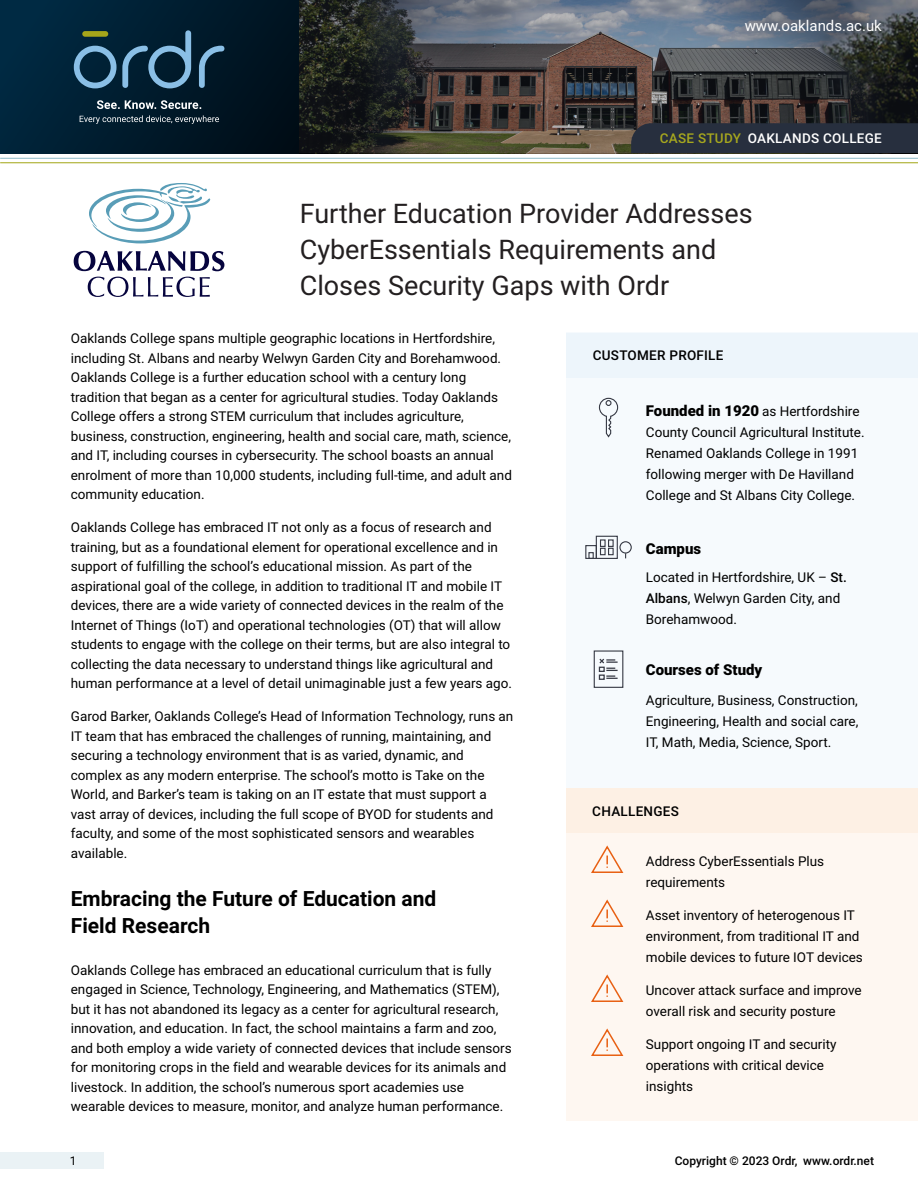
<style>
.page{position:relative;width:918px;height:1188px;background:#fff}
.page>*{position:absolute;margin:0;border:0;box-sizing:border-box;transform-origin:0 0}
.t1{font:27px/36px "Roboto";color:#231f20}
.t2{font:700 21px/27px "Roboto";color:#000}
.t3{font:900 15px "Roboto";color:#000}
.t4{font:15px "Roboto";color:#fff}
.t5{font:13.5px/19.5px "Roboto";color:#000}
.t6{font:500 13.5px "Roboto";letter-spacing:.02em;color:#000}
.t7{font:500 13.5px "Roboto";letter-spacing:.02em;color:#fff}
.t8{font:12.15px "Roboto";color:#000}
.t9{font:500 12px "Roboto";color:#000}
.s1{color:#a6a71e}
.s2{font-weight:900;font-size:15px}
.s3{font-weight:500}
</style>
<div class="page">
<svg style="left:0;top:0;width:300px;height:153px;background:#001c2d"></svg>
<svg style="left:300px;top:0;width:618px;height:153px;background:#454647"></svg>
<hr style="left:0;top:158px;width:918px;height:1px;background:#8cb8c7">
<hr style="left:0;top:162px;width:918px;height:1px;background:#a1a614">
<div style="left:0;top:1152px;width:103px;height:17px;background:#eaf2f5"></div>
<div style="left:631px;top:123px;width:287px;height:30px;background:#272f3e"></div>
<div style="left:566px;top:333px;width:352px;height:455px;background:#f6fafd"></div>
<div style="left:566px;top:333px;width:352px;height:45px;background:#edf5fb"></div>
<div style="left:566px;top:788px;width:352px;height:332px;background:#fef7f1"></div>
<div style="left:566px;top:788px;width:352px;height:45px;background:#fdf0e4"></div>
<svg style="left:598px;top:397px;width:21px;height:41px"></svg>
<div style="left:596px;top:536px;width:22px;height:23px;border:1px solid #373a45"></div>
<div style="left:585px;top:545px;width:12px;height:14px;border:1px solid #373a45"></div>
<div style="left:600px;top:539px;width:6px;height:8px;border:1px solid #373a45"></div>
<div style="left:608px;top:539px;width:6px;height:8px;border:1px solid #373a45"></div>
<div style="left:600px;top:548px;width:6px;height:7px;border:1px solid #373a45"></div>
<div style="left:608px;top:548px;width:6px;height:7px;border:1px solid #373a45"></div>
<div style="left:619px;top:541px;width:13px;height:13px;border:1px solid #373a45;border-radius:50%"></div>
<div style="left:588px;top:552px;width:6px;height:7px;border:1px solid #373a45"></div>
<div style="left:594px;top:650px;width:29px;height:38px;border:1px solid #373a45"></div>
<svg style="left:598px;top:658px;width:20px;height:22px"></svg>
<svg style="left:89px;top:183px;width:121px;height:60px"></svg>
<svg style="left:88px;top:277px;width:122px;height:20px"></svg>
<svg style="left:74px;top:251px;width:150px;height:20px"></svg>
<svg style="left:199px;top:46px;width:25px;height:42px"></svg>
<svg style="left:74px;top:30px;width:117px;height:58px;background:#284c61"></svg>
<svg style="left:97px;top:100px;width:104px;height:9px"></svg>
<svg style="left:80px;top:115px;width:139px;height:9px"></svg>
<svg style="left:591px;top:845px;width:33px;height:28px"></svg>
<svg style="left:591px;top:899px;width:33px;height:28px"></svg>
<svg style="left:591px;top:974px;width:33px;height:28px"></svg>
<svg style="left:591px;top:1028px;width:33px;height:28px"></svg>
<p class="t4" style="left:745px;top:15px;width:139px">www.oaklands.ac.uk</p>
<p class="t7" style="left:660px;top:129px;width:223px"><span class="s1">CASE STUDY</span> OAKLANDS COLLEGE</p>
<h1 class="t1" style="left:300px;top:194px;width:454px">Further Education Provider Addresses<br>CyberEssentials Requirements and<br>Closes Security Gaps with Ordr</h1>
<p class="t5" style="left:71px;top:328px;width:443px">Oaklands College spans multiple geographic locations in Hertfordshire, including St. Albans and nearby Welwyn Garden City and Borehamwood.<br>Oaklands College is a further education school with a century long tradition that began as a center for agricultural studies. Today Oaklands College offers a strong STEM curriculum that includes agriculture, business, construction, engineering, health and social care, math, science, and IT, including courses in cybersecurity. The school boasts an annual enrolment of more than 10,000 students, including full-time, and adult and community education.</p>
<p class="t5" style="left:71px;top:517px;width:443px">Oaklands College has embraced IT not only as a focus of research and training, but as a foundational element for operational excellence and in support of fulfilling the school’s educational mission. As part of the aspirational goal of the college, in addition to traditional IT and mobile IT devices, there are a wide variety of connected devices in the realm of the Internet of Things (IoT) and operational technologies (OT) that will allow students to engage with the college on their terms, but are also integral to collecting the data necessary to understand things like agricultural and human performance at a level of detail unimaginable just a few years ago.</p>
<p class="t5" style="left:71px;top:706px;width:444px">Garod Barker, Oaklands College’s Head of Information Technology, runs an IT team that has embraced the challenges of running, maintaining, and securing a technology environment that is as varied, dynamic, and complex as any modern enterprise. The school’s motto is Take on the World, and Barker’s team is taking on an IT estate that must support a vast array of devices, including the full scope of BYOD for students and faculty, and some of the most sophisticated sensors and wearables available.</p>
<h2 class="t2" style="left:71px;top:885px;width:367px">Embracing the Future of Education and<br>Field Research</h2>
<p class="t5" style="left:71px;top:960px;width:443px">Oaklands College has embraced an educational curriculum that is fully engaged in Science, Technology, Engineering, and Mathematics (STEM), but it has not abandoned its legacy as a center for agricultural research, innovation, and education. In fact, the school maintains a farm and zoo, and both employ a wide variety of connected devices that include sensors for monitoring crops in the field and wearable devices for its animals and livestock. In addition, the school’s numerous sport academies use wearable devices to measure, monitor, and analyze human performance.</p>
<p class="t6" style="left:593px;top:346px;width:132px">CUSTOMER PROFILE</p>
<p class="t5" style="left:646px;top:400px;width:220px;line-height:21px"><span class="s2">Founded in 1920</span> as Hertfordshire County Council Agricultural Institute.<br>Renamed Oaklands College in 1991 following merger with De Havilland College and St Albans City College.</p>
<p class="t3" style="left:646px;top:538px;width:57px">Campus</p>
<p class="t5" style="left:646px;top:567px;width:202px;line-height:21px">Located in Hertfordshire, UK – <span class="s3">St.<br>Albans</span>, Welwyn Garden City, and<br>Borehamwood.</p>
<p class="t3" style="left:646px;top:659px;width:118px">Courses of Study</p>
<p class="t5" style="left:646px;top:689px;width:214px;line-height:21px;text-align:justify">Agriculture, Business, Construction, Engineering, Health and social care, IT, Math, Media, Science, Sport.</p>
<p class="t6" style="left:592px;top:802px;width:88px">CHALLENGES</p>
<p class="t5" style="left:646px;top:850px;width:180px;line-height:21px">Address CyberEssentials Plus requirements</p>
<p class="t5" style="left:646px;top:904px;width:218px;line-height:21px">Asset inventory of heterogenous IT environment, from traditional IT and mobile devices to future IOT devices</p>
<p class="t5" style="left:646px;top:979px;width:217px;line-height:21px">Uncover attack surface and improve overall risk and security posture</p>
<p class="t5" style="left:646px;top:1033px;width:192px;line-height:21px">Support ongoing IT and security operations with critical device insights</p>
<p class="t8" style="left:70px;top:1152px;width:8px">1</p>
<p class="t9" style="left:675px;top:1152px;width:201px">Copyright © 2023 Ordr, www.ordr.net</p>
</div>
